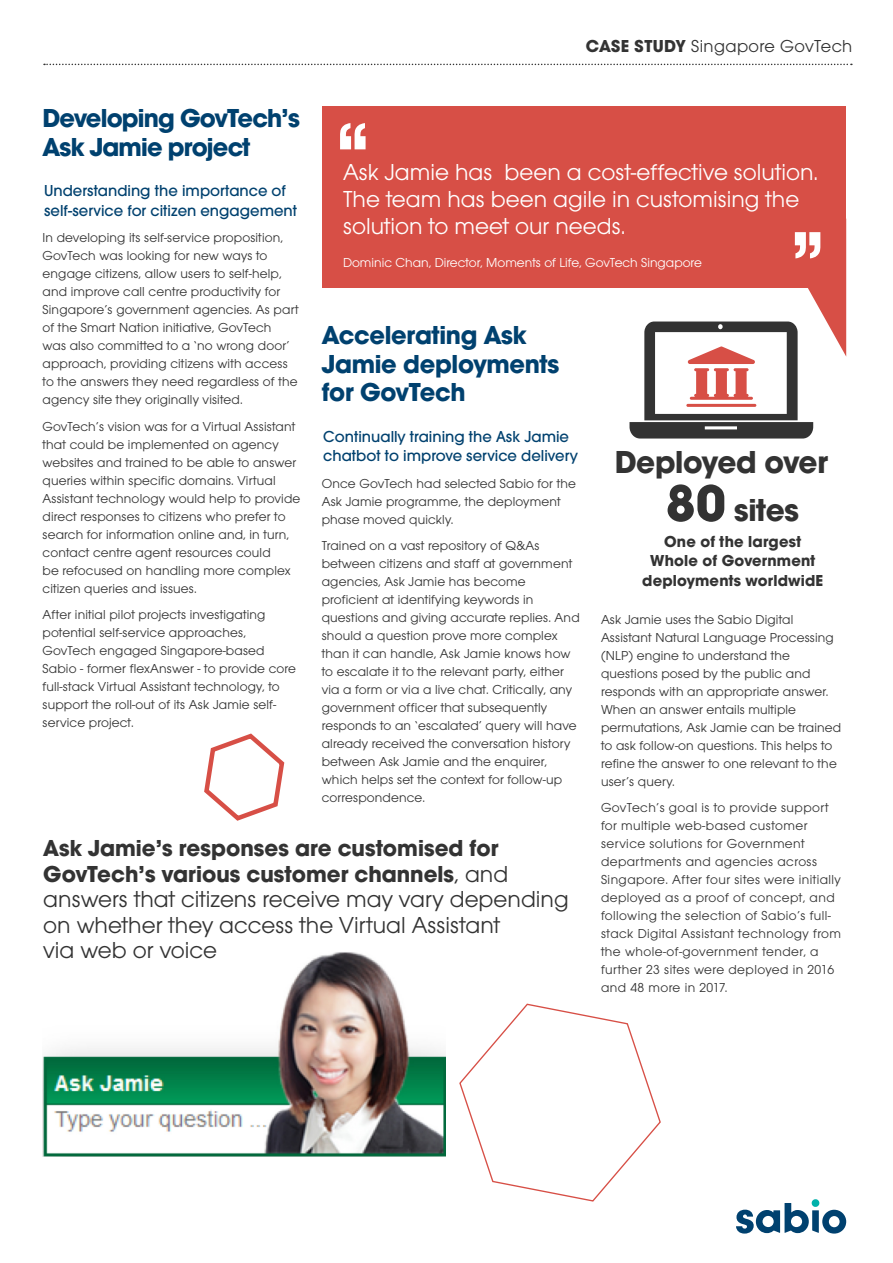
<style>
.page{position:relative;width:893px;height:1263px;background:#fff}
.page>*{position:absolute;margin:0;border:0;box-sizing:border-box;transform-origin:0 0}
.title_tint{font:700 33px "Avant Garde Gothic Itc T";letter-spacing:-.01em;color:#333}
.body{font:700 27px/28.5px "Avant Garde Gothic Itc T";letter-spacing:-.02em;color:#00416f}
.body-2{font:24px/25.5px "Avant Garde Gothic Itc T";color:#333}
.t1{font:24px/27px "Avant Garde Gothic Itc T";color:#fff}
.t2{font:18px "Avant Garde Gothic Itc T";letter-spacing:.02em;color:#333}
.subheader{font:500 16.5px/19.5px "Avant Garde Gothic Itc T";color:#00416f}
.title_tint-2{font:700 16.5px/19.5px "Avant Garde Gothic Itc T";letter-spacing:.01em;color:#333;text-align:center}
.body-3{font:13.5px/18px "Avant Garde Gothic Itc T";letter-spacing:.01em;color:#333}
.body-4{font:13.5px/18px "Avant Garde Gothic Itc T";letter-spacing:.03em;color:#333}
.t3{font:13.5px "Avant Garde Gothic Itc T";color:#fff}
.s1{font-weight:700}
.s2{font-size:54px}
</style>
<div class="page">
<img style="left:43px;top:952px;width:403px;height:205px">
<svg style="left:204px;top:733px;width:81px;height:88px"></svg>
<div style="left:322px;top:106px;width:524px;height:182px;background:#d74f46"></div>
<svg style="left:340px;top:123px;width:26px;height:26px"></svg>
<svg style="left:736px;top:1199px;width:110px;height:34px"></svg>
<svg style="left:44px;top:64px;width:808px;height:1px"></svg>
<svg style="left:459px;top:1003px;width:202px;height:199px"></svg>
<svg style="left:629px;top:232px;width:217px;height:206px"></svg>
<p class="t2" style="left:586px;top:36px;width:268px"><span class="s1">CASE STUDY</span> Singapore GovTech</p>
<p class="body" style="left:43px;top:103px;width:259px">Developing GovTech’s<br>Ask Jamie project</p>
<p class="subheader" style="left:44px;top:181px;width:255px">Understanding the importance of self-service for citizen engagement</p>
<p class="body-3" style="left:43px;top:229px;width:258px">In developing its self-service proposition, GovTech was looking for new ways to engage citizens, allow users to self-help, and improve call centre productivity for Singapore’s government agencies. As part of the Smart Nation initiative, GovTech<br>was also committed to a ‘no wrong door’ approach, providing citizens with access to the answers they need regardless of the agency site they originally visited.</p>
<p class="body-3" style="left:43px;top:417px;width:259px">GovTech’s vision was for a Virtual Assistant that could be implemented on agency websites and trained to be able to answer queries within specific domains. Virtual Assistant technology would help to provide direct responses to citizens who prefer to search for information online and, in turn, contact centre agent resources could<br>be refocused on handling more complex citizen queries and issues.</p>
<p class="body-3" style="left:43px;top:606px;width:255px">After initial pilot projects investigating potential self-service approaches, GovTech engaged Singapore-based Sabio - former flexAnswer - to provide core full-stack Virtual Assistant technology, to support the roll-out of its Ask Jamie self&shy;service project.</p>
<p class="t1" style="left:343px;top:158px;width:477px">Ask Jamie has been a cost-effective solution.<br>The team has been agile in customising the solution to meet our needs.</p>
<p class="t3" style="left:343px;top:254px;width:360px">Dominic Chan, Director, Moments of Life, GovTech Singapore</p>
<p class="body" style="left:322px;top:320px;width:239px">Accelerating Ask<br>Jamie deployments for GovTech</p>
<p class="subheader" style="left:323px;top:426px;width:256px">Continually training the Ask Jamie chatbot to improve service delivery</p>
<p class="body-3" style="left:322px;top:474px;width:256px">Once GovTech had selected Sabio for the<br>Ask Jamie programme, the deployment phase moved quickly.</p>
<p class="body-3" style="left:322px;top:537px;width:259px">Trained on a vast repository of Q&amp;As between citizens and staff at government agencies, Ask Jamie has become proficient at identifying keywords in questions and giving accurate replies. And should a question prove more complex than it can handle, Ask Jamie knows how to escalate it to the relevant party, either via a form or via a live chat. Critically, any government officer that subsequently responds to an ‘escalated’ query will have already received the conversation history between Ask Jamie and the enquirer, which helps set the context for follow-up correspondence.</p>
<p class="body-2" style="left:43px;top:835px;width:527px"><span class="s1">Ask Jamie’s responses are customised for GovTech’s various customer channels</span>, and answers that citizens receive may vary depending on whether they access the Virtual Assistant<br>via web or voice</p>
<p class="title_tint" style="left:615px;top:442px;width:215px">Deployed over</p>
<p class="title_tint" style="left:666px;top:490px;width:135px"><span class="s2">80</span> sites</p>
<p class="title_tint-2" style="left:642px;top:531px;width:183px">One of the largest<br>Whole of Government deployments worldwidE</p>
<p class="body-3" style="left:601px;top:610px;width:242px">Ask Jamie uses the Sabio Digital Assistant Natural Language Processing (NLP) engine to understand the questions posed by the public and responds with an appropriate answer.<br>When an answer entails multiple permutations, Ask Jamie can be trained to ask follow-on questions. This helps to refine the answer to one relevant to the user’s query.</p>
<p class="body-4" style="left:601px;top:798px;width:242px">GovTech’s goal is to provide support for multiple web-based customer service solutions for Government departments and agencies across Singapore. After four sites were initially deployed as a proof of concept, and following the selection of Sabio’s full&shy;stack Digital Assistant technology from the whole-of-government tender, a further 23 sites were deployed in 2016 and 48 more in 2017.</p>
</div>
